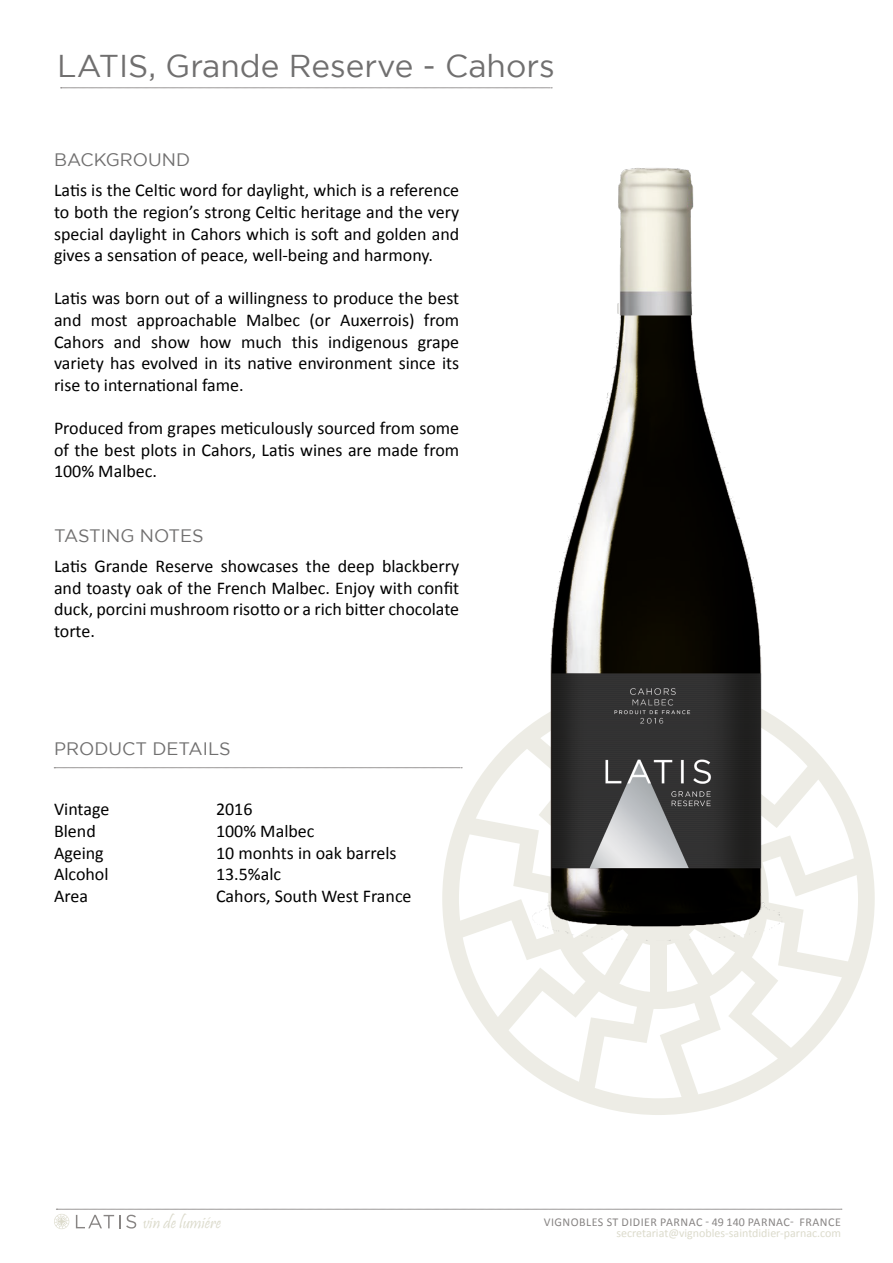
<style>
.page{position:relative;width:893px;height:1263px;background:#fff}
.page>*{position:absolute;margin:0;border:0;box-sizing:border-box;transform-origin:0 0}
.t1{font:31.5px "Gotham";color:#706f6f}
.t2{font:18px/21.6px "Calibri";color:#000;text-align:justify}
.t3{font:18px "Gotham";color:#706f6f}
.t4{font:18px "Pristina";color:#dcdbcc}
.t5{font:12px "Calibri";color:#dcdbcc}
.t6{font:12px "Calibri";letter-spacing:.04em;color:#888584}
</style>
<div class="page">
<svg style="left:54px;top:1209px;width:788px;height:20px"></svg>
<svg style="left:580px;top:824px;width:295px;height:291px"></svg>
<svg style="left:61px;top:88px;width:491px;height:1px"></svg>
<svg style="left:54px;top:732px;width:807px;height:368px"></svg>
<img style="left:521px;top:168px;width:295px;height:795px">
<h1 class="t1" style="left:57px;top:48px;width:499px">LATIS, Grande Reserve - Cahors</h1>
<p class="t3" style="left:54px;top:150px;width:138px">BACKGROUND</p>
<p class="t2" style="left:54px;top:180px;width:407px">Latis is the Celtic word for daylight, which is a reference to both the region’s strong Celtic heritage and the very special daylight in Cahors which is soft and golden and gives a sensation of peace, well-being and harmony.</p>
<p class="t2" style="left:54px;top:288px;width:407px">Latis was born out of a willingness to produce the best and most approachable Malbec (or Auxerrois) from Cahors and show how much this indigenous grape variety has evolved in its native environment since its rise to international fame.</p>
<p class="t2" style="left:54px;top:417px;width:407px">Produced from grapes meticulously sourced from some of the best plots in Cahors, Latis wines are made from 100% Malbec.</p>
<p class="t3" style="left:54px;top:526px;width:151px">TASTING NOTES</p>
<p class="t2" style="left:54px;top:555px;width:407px">Latis Grande Reserve showcases the deep blackberry and toasty oak of the French Malbec. Enjoy with confit duck, porcini mushroom risotto or a rich bitter chocolate torte.</p>
<p class="t3" style="left:54px;top:739px;width:178px">PRODUCT DETAILS</p>
<p class="t2" style="left:54px;top:799px;width:57px">Vintage</p>
<p class="t2" style="left:216px;top:799px;width:38px">2016</p>
<p class="t2" style="left:54px;top:820px;width:43px">Blend</p>
<p class="t2" style="left:216px;top:820px;width:100px">100% Malbec</p>
<p class="t2" style="left:54px;top:842px;width:51px">Ageing</p>
<p class="t2" style="left:216px;top:842px;width:182px">10 monhts in oak barrels</p>
<p class="t2" style="left:54px;top:863px;width:56px">Alcohol</p>
<p class="t2" style="left:216px;top:863px;width:67px">13.5%alc</p>
<p class="t2" style="left:54px;top:885px;width:36px">Area</p>
<p class="t2" style="left:216px;top:885px;width:197px">Cahors, South West France</p>
<p class="t4" style="left:143px;top:1213px;width:79px">vin de lumiére</p>
<p class="t6" style="left:544px;top:1215px;width:299px">VIGNOBLES ST DIDIER PARNAC - 49 140 PARNAC- FRANCE</p>
<p class="t5" style="left:616px;top:1225px;width:226px">secretariat@vignobles-saintdidier-parnac.com</p>
</div>
